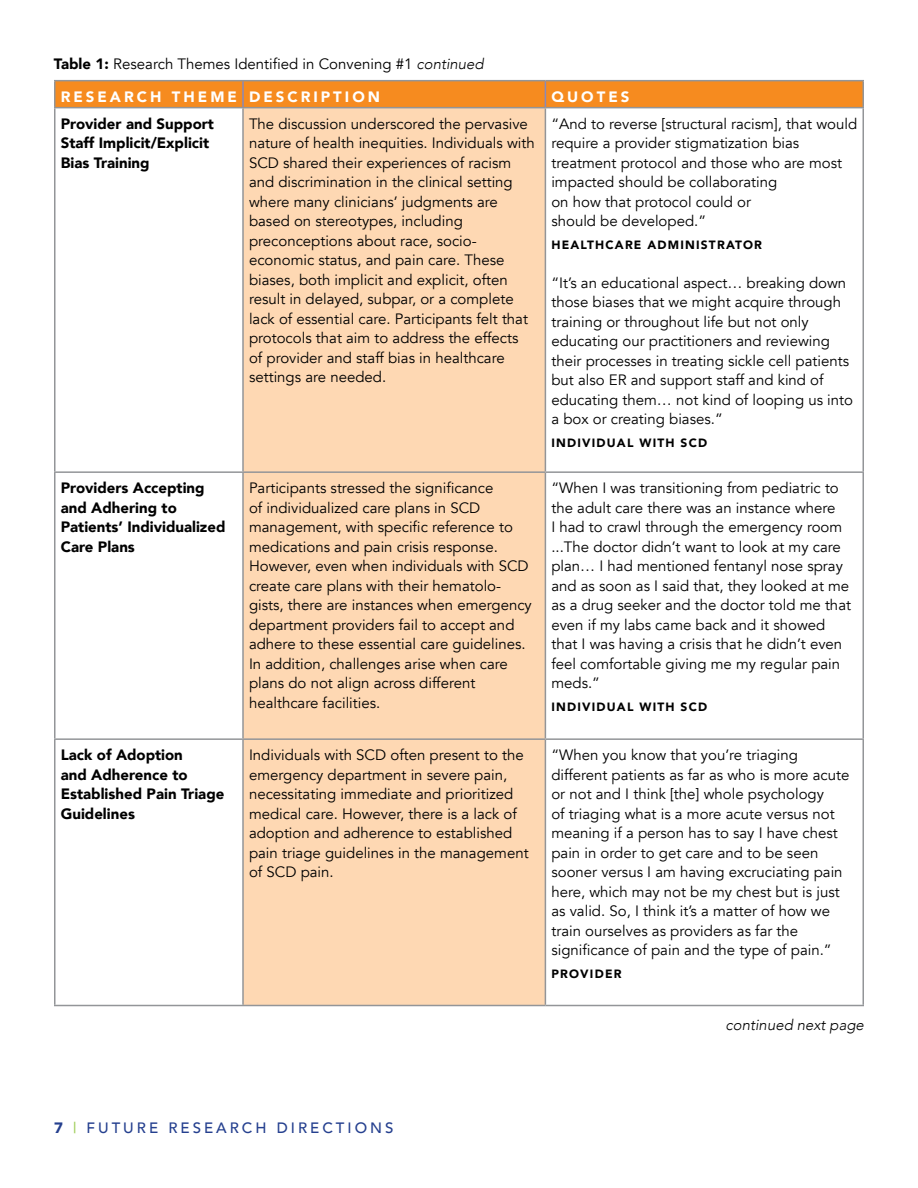
<style>
.page{position:relative;width:918px;height:1188px;background:#fff}
.page>*{position:absolute;margin:0;border:0;box-sizing:border-box;transform-origin:0 0}
.t1{font:15px/19.5px "Avenir";color:#000}
.t2{font:900 15px/19.5px "Avenir";color:#000}
.t3{font:900 15px "Avenir";letter-spacing:.2em;color:#fff}
.t4{font:500 15px "Avenir";letter-spacing:.2em;color:#25408f}
.t5{font:italic 300 15px "Avenir";color:#000}
.t6{font:900 12px "Avenir";letter-spacing:.1em;color:#000}
.s1{font-weight:900}
.s2{font-weight:300;font-style:italic}
.s3{color:#a1ce5c}
</style>
<div class="page">
<div style="left:244px;top:108px;width:301px;height:897px;background:#fed8b3"></div>
<svg style="left:56px;top:81px;width:806px;height:26px;background:#f38b21"></svg>
<hr style="left:54px;top:80px;width:189px;height:1px;background:#939598">
<hr style="left:54px;top:81px;width:2px;height:26px;background:#939598">
<hr style="left:243px;top:80px;width:302px;height:1px;background:#939598">
<hr style="left:545px;top:80px;width:319px;height:1px;background:#939598">
<hr style="left:862px;top:81px;width:2px;height:26px;background:#939598">
<hr style="left:54px;top:107px;width:189px;height:1px;background:#939598">
<hr style="left:243px;top:107px;width:302px;height:1px;background:#939598">
<hr style="left:545px;top:107px;width:319px;height:1px;background:#939598">
<hr style="left:54px;top:108px;width:2px;height:363px;background:#939598">
<hr style="left:242px;top:108px;width:2px;height:363px;background:#939598">
<hr style="left:545px;top:108px;width:1px;height:363px;background:#939598">
<hr style="left:862px;top:108px;width:2px;height:363px;background:#939598">
<hr style="left:54px;top:471px;width:189px;height:2px;background:#939598">
<hr style="left:54px;top:473px;width:2px;height:265px;background:#939598">
<hr style="left:243px;top:471px;width:302px;height:2px;background:#939598">
<hr style="left:242px;top:473px;width:2px;height:265px;background:#939598">
<hr style="left:545px;top:471px;width:319px;height:2px;background:#939598">
<hr style="left:545px;top:473px;width:1px;height:265px;background:#939598">
<hr style="left:862px;top:473px;width:2px;height:265px;background:#939598">
<hr style="left:54px;top:738px;width:189px;height:2px;background:#939598">
<hr style="left:54px;top:740px;width:2px;height:265px;background:#939598">
<hr style="left:243px;top:738px;width:302px;height:2px;background:#939598">
<hr style="left:242px;top:740px;width:2px;height:265px;background:#939598">
<hr style="left:545px;top:738px;width:319px;height:2px;background:#939598">
<hr style="left:545px;top:740px;width:1px;height:265px;background:#939598">
<hr style="left:862px;top:740px;width:2px;height:265px;background:#939598">
<hr style="left:54px;top:1005px;width:189px;height:1px;background:#939598">
<hr style="left:243px;top:1005px;width:302px;height:1px;background:#939598">
<hr style="left:545px;top:1005px;width:319px;height:1px;background:#939598">
<p class="t1" style="left:54px;top:54px;width:431px"><span class="s1">Table 1:</span> Research Themes Identified in Convening #1 <span class="s2">continued</span></p>
<p class="t3" style="left:61px;top:84px;width:321px">RESEARCH THEME DESCRIPTION</p>
<p class="t3" style="left:551px;top:84px;width:80px">QUOTES</p>
<p class="t2" style="left:61px;top:113px;width:155px">Provider and Support<br>Staff Implicit/Explicit<br>Bias Training</p>
<p class="t1" style="left:249px;top:114px;width:287px">The discussion underscored the pervasive nature of health inequities. Individuals with SCD shared their experiences of racism and discrimination in the clinical setting where many clinicians’ judgments are based on stereotypes, including preconceptions about race, socio&shy;economic status, and pain care. These biases, both implicit and explicit, often result in delayed, subpar, or a complete lack of essential care. Participants felt that protocols that aim to address the effects of provider and staff bias in healthcare settings are needed.</p>
<p class="t1" style="left:551px;top:114px;width:307px">“And to reverse [structural racism], that would require a provider stigmatization bias treatment protocol and those who are most impacted should be collaborating<br>on how that protocol could or<br>should be developed.”</p>
<p class="t6" style="left:551px;top:234px;width:212px">HEALTHCARE ADMINISTRATOR</p>
<p class="t1" style="left:551px;top:273px;width:303px">“It’s an educational aspect… breaking down those biases that we might acquire through training or throughout life but not only educating our practitioners and reviewing their processes in treating sickle cell patients but also ER and support staff and kind of educating them… not kind of looping us into a box or creating biases.”</p>
<p class="t6" style="left:551px;top:432px;width:157px">INDIVIDUAL WITH SCD</p>
<p class="t2" style="left:61px;top:478px;width:166px">Providers Accepting and Adhering to<br>Patients’ Individualized<br>Care Plans</p>
<p class="t1" style="left:249px;top:479px;width:284px">Participants stressed the significance<br>of individualized care plans in SCD management, with specific reference to medications and pain crisis response.<br>However, even when individuals with SCD create care plans with their hematolo&shy;gists, there are instances when emergency department providers fail to accept and adhere to these essential care guidelines.<br>In addition, challenges arise when care plans do not align across different healthcare facilities.</p>
<p class="t1" style="left:551px;top:479px;width:301px">“When I was transitioning from pediatric to the adult care there was an instance where<br>I had to crawl through the emergency room ...The doctor didn’t want to look at my care plan… I had mentioned fentanyl nose spray and as soon as I said that, they looked at me as a drug seeker and the doctor told me that even if my labs came back and it showed that I was having a crisis that he didn’t even feel comfortable giving me my regular pain meds.”</p>
<p class="t6" style="left:551px;top:696px;width:157px">INDIVIDUAL WITH SCD</p>
<p class="t2" style="left:61px;top:745px;width:165px">Lack of Adoption<br>and Adherence to<br>Established Pain Triage<br>Guidelines</p>
<p class="t1" style="left:249px;top:746px;width:281px">Individuals with SCD often present to the emergency department in severe pain, necessitating immediate and prioritized medical care. However, there is a lack of adoption and adherence to established pain triage guidelines in the management of SCD pain.</p>
<p class="t1" style="left:551px;top:746px;width:300px">“When you know that you’re triaging different patients as far as who is more acute or not and I think [the] whole psychology<br>of triaging what is a more acute versus not meaning if a person has to say I have chest pain in order to get care and to be seen sooner versus I am having excruciating pain here, which may not be my chest but is just as valid. So, I think it’s a matter of how we train ourselves as providers as far the significance of pain and the type of pain.”</p>
<p class="t6" style="left:551px;top:963px;width:72px">PROVIDER</p>
<p class="t4" style="left:54px;top:1115px;width:341px"><span class="s1">7</span> <span class="s3">|</span> FUTURE RESEARCH DIRECTIONS</p>
<p class="t5" style="left:726px;top:1016px;width:140px">continued next page</p>
</div>
